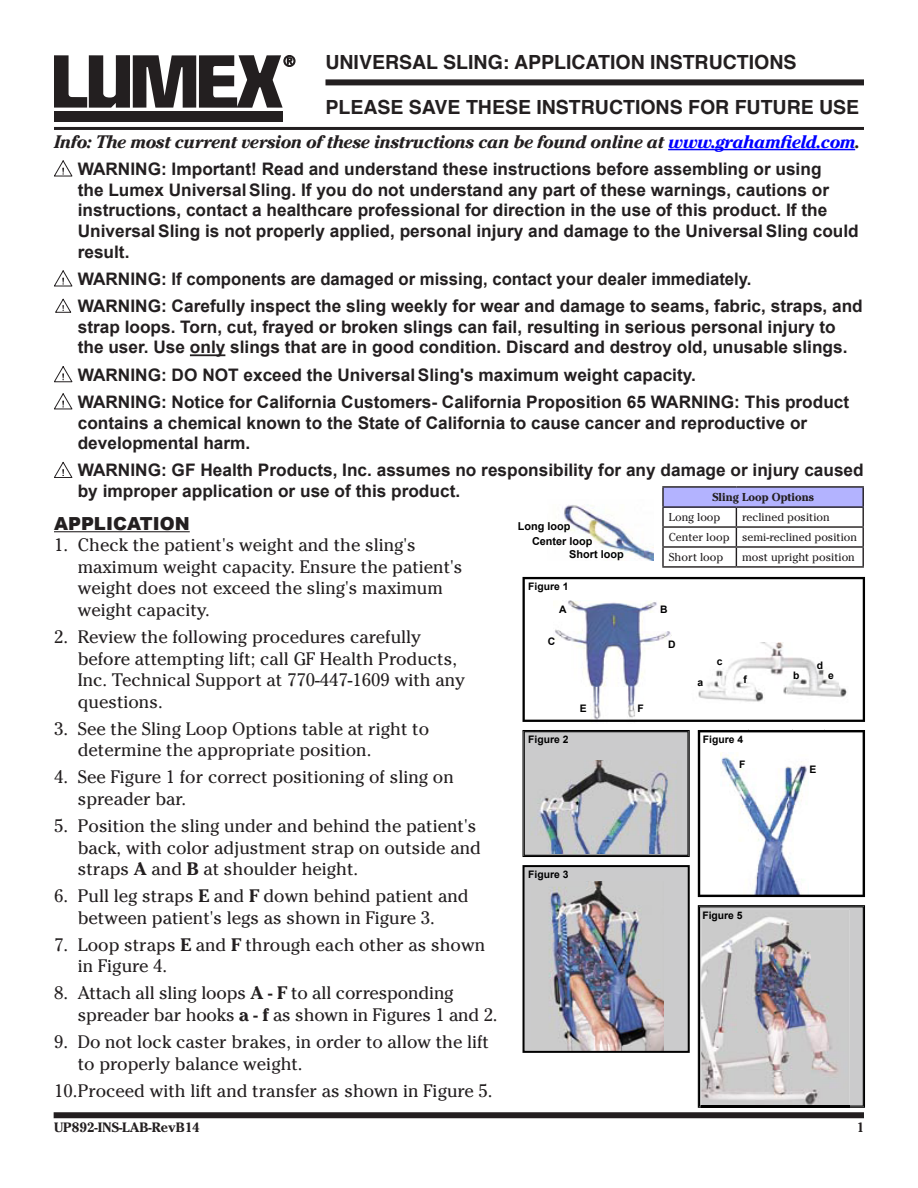
<style>
.page{position:relative;width:918px;height:1188px;background:#fff}
.page>*{position:absolute;margin:0;border:0;box-sizing:border-box;transform-origin:0 0}
.t1{font:700 19.5px "Helvetica";color:#231f20}
.body_step{font:18px/21.6px "Cheltenham Std";color:#231f20}
.note{font:italic 700 18px "Cheltenham Std";letter-spacing:-.035em;color:#231f20}
.Subhead{font:900 18px "Arial";color:#231f20}
.warning{font:700 17.25px/20.7px "Arial";color:#231f20}
.pagenum{font:700 13.5px "Cheltenham Std";color:#231f20}
.pagenum-2{font:700 13.5px "Cheltenham Std";color:#231f20;scale:.95 1}
.table-body_small{font:11.4px "Cheltenham";color:#231f20}
.table-header_small{font:700 11.4px "Cheltenham";color:#231f20}
.t2{font:700 10.95px/15.1px "Arial";color:#000}
.t3{font:700 10.35px "Arial";color:#000}
.s1{color:#00f}
.s2{font-weight:700}
</style>
<div class="page">
<div style="left:54px;top:1112px;width:810px;height:6px;background:#231f20"></div>
<div style="left:54px;top:112px;width:229px;height:10px;background:#231f20"></div>
<svg style="left:54px;top:55px;width:242px;height:53px"></svg>
<hr style="left:54px;top:127px;width:810px;height:3px;background:#231f20">
<div style="left:326px;top:79px;width:538px;height:6px;background:#231f20"></div>
<svg style="left:523px;top:730px;width:167px;height:127px;background:#aaaaab"></svg>
<svg style="left:523px;top:577px;width:342px;height:145px"></svg>
<svg style="left:698px;top:905px;width:167px;height:203px;background:#979797"></svg>
<img style="left:523px;top:865px;width:167px;height:188px">
<svg style="left:698px;top:730px;width:167px;height:167px"></svg>
<img style="left:554px;top:632px;width:117px;height:1px">
<img style="left:554px;top:646px;width:73px;height:1px">
<svg style="left:640px;top:660px;width:26px;height:1px"></svg>
<img style="left:789px;top:687px;width:64px;height:1px">
<img style="left:701px;top:910px;width:148px;height:198px">
<img style="left:701px;top:915px;width:106px;height:1px">
<img style="left:529px;top:760px;width:153px;height:93px">
<hr style="left:668px;top:149px;width:187px;height:1px;background:#00f">
<hr style="left:190px;top:354px;width:35px;height:2px;background:#231f20">
<hr style="left:54px;top:531px;width:136px;height:1px;background:#231f20">
<svg style="left:54px;top:160px;width:18px;height:16px"></svg>
<svg style="left:54px;top:270px;width:18px;height:16px"></svg>
<svg style="left:55px;top:298px;width:17px;height:15px"></svg>
<svg style="left:54px;top:366px;width:18px;height:16px"></svg>
<svg style="left:54px;top:393px;width:18px;height:16px"></svg>
<svg style="left:54px;top:462px;width:18px;height:16px"></svg>
<div style="left:663px;top:487px;width:200px;height:20px;background:#b3b3ff"></div>
<hr style="left:662px;top:486px;width:74px;height:2px;background:#231f20">
<hr style="left:736px;top:486px;width:128px;height:2px;background:#231f20">
<hr style="left:662px;top:506px;width:74px;height:2px;background:#231f20">
<hr style="left:736px;top:506px;width:128px;height:2px;background:#231f20">
<hr style="left:662px;top:526px;width:74px;height:2px;background:#231f20">
<hr style="left:736px;top:526px;width:128px;height:2px;background:#231f20">
<hr style="left:662px;top:546px;width:74px;height:2px;background:#231f20">
<svg style="left:662px;top:488px;width:2px;height:78px"></svg>
<hr style="left:736px;top:546px;width:128px;height:2px;background:#231f20">
<svg style="left:736px;top:508px;width:1px;height:58px"></svg>
<svg style="left:862px;top:488px;width:2px;height:78px"></svg>
<hr style="left:662px;top:566px;width:74px;height:2px;background:#231f20">
<hr style="left:736px;top:566px;width:128px;height:2px;background:#231f20">
<img style="left:564px;top:504px;width:90px;height:57px">
<p class="t1" style="left:326px;top:46px;width:472px">UNIVERSAL SLING: APPLICATION INSTRUCTIONS</p>
<p class="t1" style="left:326px;top:92px;width:535px">PLEASE SAVE THESE INSTRUCTIONS FOR FUTURE USE</p>
<p class="note" style="left:54px;top:131px;width:808px">Info: The most current version of these instructions can be found online at <span class="s1">www.grahamfield.com</span>.</p>
<p class="warning" style="left:78px;top:159px;width:783px">WARNING: Important! Read and understand these instructions before assembling or using<br>the Lumex Universal Sling. If you do not understand any part of these warnings, cautions or instructions, contact a healthcare professional for direction in the use of this product. If the Universal Sling is not properly applied, personal injury and damage to the Universal Sling could result.</p>
<p class="warning" style="left:78px;top:269px;width:675px">WARNING: If components are damaged or missing, contact your dealer immediately.</p>
<p class="warning" style="left:78px;top:296px;width:787px">WARNING: Carefully inspect the sling weekly for wear and damage to seams, fabric, straps, and strap loops. Torn, cut, frayed or broken slings can fail, resulting in serious personal injury to the user. Use only slings that are in good condition. Discard and destroy old, unusable slings.</p>
<p class="warning" style="left:78px;top:365px;width:620px">WARNING: DO NOT exceed the Universal Sling's maximum weight capacity.</p>
<p class="warning" style="left:78px;top:392px;width:773px">WARNING: Notice for California Customers- California Proposition 65 WARNING: This product contains a chemical known to the State of California to cause cancer and reproductive or developmental harm.</p>
<p class="warning" style="left:78px;top:461px;width:787px">WARNING: GF Health Products, Inc. assumes no responsibility for any damage or injury caused by improper application or use of this product.</p>
<p class="Subhead" style="left:54px;top:510px;width:137px">APPLICATION</p>
<p class="body_step" style="left:78px;top:534px;width:386px;text-indent:-24px">1. Check the patient's weight and the sling's maximum weight capacity. Ensure the patient's weight does not exceed the sling's maximum weight capacity.</p>
<p class="body_step" style="left:78px;top:626px;width:389px;text-indent:-24px">2. Review the following procedures carefully before attempting lift; call GF Health Products, Inc. Technical Support at 770-447-1609 with any questions.</p>
<p class="body_step" style="left:78px;top:718px;width:353px;text-indent:-24px">3. See the Sling Loop Options table at right to determine the appropriate position.</p>
<p class="body_step" style="left:78px;top:766px;width:378px;text-indent:-24px">4. See Figure 1 for correct positioning of sling on spreader bar.</p>
<p class="body_step" style="left:78px;top:815px;width:405px;text-indent:-24px">5. Position the sling under and behind the patient's back, with color adjustment strap on outside and straps <span class="s2">A</span> and <span class="s2">B</span> at shoulder height.</p>
<p class="body_step" style="left:54px;top:885px;width:416px;text-align:center">6. Pull leg straps <span class="s2">E</span> and <span class="s2">F</span> down behind patient and between patient's legs as shown in Figure 3.</p>
<p class="body_step" style="left:78px;top:934px;width:409px;text-indent:-24px">7. Loop straps <span class="s2">E</span> and <span class="s2">F</span> through each other as shown in Figure 4.</p>
<p class="body_step" style="left:78px;top:982px;width:421px;text-indent:-24px">8. Attach all sling loops <span class="s2">A - F</span> to all corresponding spreader bar hooks <span class="s2">a - f</span> as shown in Figures 1 and 2.</p>
<p class="body_step" style="left:78px;top:1031px;width:413px;text-indent:-24px">9. Do not lock caster brakes, in order to allow the lift to properly balance weight.</p>
<p class="body_step" style="left:54px;top:1080px;width:440px">10.Proceed with lift and transfer as shown in Figure 5.</p>
<p class="table-header_small" style="left:712px;top:491px;width:103px">Sling Loop Options</p>
<p class="table-body_small" style="left:669px;top:511px;width:53px">Long loop</p>
<p class="table-body_small" style="left:742px;top:511px;width:89px">reclined position</p>
<p class="table-body_small" style="left:669px;top:531px;width:62px">Center loop</p>
<p class="table-body_small" style="left:742px;top:531px;width:117px">semi-reclined position</p>
<p class="table-body_small" style="left:669px;top:551px;width:56px">Short loop</p>
<p class="table-body_small" style="left:742px;top:551px;width:114px">most upright position</p>
<p class="t2" style="left:532px;top:519px;width:62px;text-indent:-14px">Long loop<br>Center loop</p>
<p class="t2" style="left:569px;top:547px;width:56px">Short loop</p>
<p class="t3" style="left:528px;top:580px;width:42px">Figure 1</p>
<p class="t3" style="left:559px;top:603px;width:9px">A</p>
<p class="t3" style="left:660px;top:602px;width:9px">B</p>
<p class="t3" style="left:548px;top:635px;width:9px">C</p>
<p class="t3" style="left:668px;top:637px;width:9px">D</p>
<p class="t3" style="left:717px;top:655px;width:7px">c</p>
<p class="t3" style="left:817px;top:658px;width:8px">d</p>
<p class="t3" style="left:744px;top:672px;width:5px">f</p>
<p class="t3" style="left:828px;top:669px;width:7px">e</p>
<p class="t3" style="left:793px;top:669px;width:8px">b</p>
<p class="t3" style="left:697px;top:676px;width:7px">a</p>
<p class="t3" style="left:580px;top:702px;width:8px">E</p>
<p class="t3" style="left:638px;top:702px;width:8px">F</p>
<p class="t3" style="left:703px;top:733px;width:42px">Figure 4</p>
<p class="t3" style="left:528px;top:733px;width:42px">Figure 2</p>
<p class="t3" style="left:739px;top:758px;width:8px">F</p>
<p class="t3" style="left:810px;top:762px;width:8px">E</p>
<p class="t3" style="left:528px;top:868px;width:42px">Figure 3</p>
<p class="t3" style="left:702px;top:908px;width:42px">Figure 5</p>
<p class="pagenum" style="left:54px;top:1120px;width:147px">UP892-INS-LAB-RevB14</p>
<p class="pagenum-2" style="left:857px;top:1120px;width:9px">1</p>
</div>
